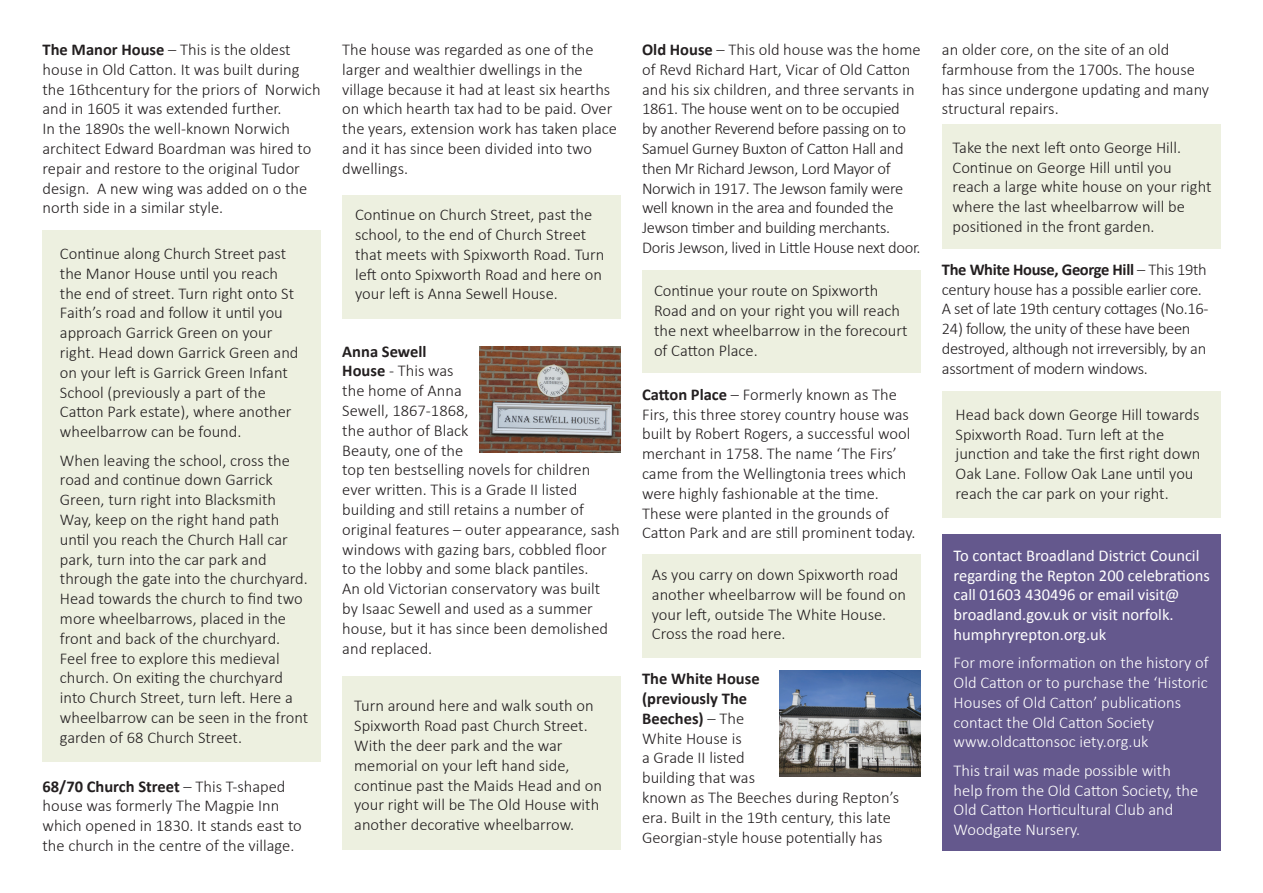
<style>
.page{position:relative;width:1263px;height:893px;background:#fff}
.page>*{position:absolute;margin:0;border:0;box-sizing:border-box;transform-origin:0 0}
.t1{font:300 16.5px/19.8px "Calibri";color:#231f20}
.t2{font:300 16.5px/19.8px "Calibri";letter-spacing:-.02em;color:#231f20}
.t3{font:300 16.5px/19.8px "Calibri";color:#fff}
.t4{font:16.5px/19.8px "Calibri";color:#fff}
.s1{font-weight:700}
</style>
<div class="page">
<div style="left:43px;top:230px;width:278px;height:531px;background:#edf0e0"></div>
<div style="left:342px;top:195px;width:279px;height:124px;background:#edf0e0"></div>
<div style="left:642px;top:270px;width:279px;height:103px;background:#edf0e0"></div>
<div style="left:342px;top:676px;width:279px;height:174px;background:#edf0e0"></div>
<div style="left:642px;top:554px;width:279px;height:104px;background:#edf0e0"></div>
<div style="left:942px;top:125px;width:278px;height:124px;background:#edf0e0"></div>
<div style="left:942px;top:391px;width:278px;height:127px;background:#edf0e0"></div>
<div style="left:942px;top:534px;width:278px;height:316px;background:#64588d"></div>
<img style="left:480px;top:347px;width:141px;height:105px">
<img style="left:779px;top:671px;width:142px;height:105px">
<p class="t1" style="left:43px;top:39px;width:280px"><span class="s1">The Manor House</span> – This is the oldest house in Old Catton. It was built during the 16thcentury for the priors of Norwich and in 1605 it was extended further.<br>In the 1890s the well-known Norwich architect Edward Boardman was hired to repair and restore to the original Tudor design. A new wing was added on o the north side in a similar style.</p>
<p class="t1" style="left:60px;top:243px;width:240px">Continue along Church Street past the Manor House until you reach the end of street. Turn right onto St<br>Faith’s road and follow it until you approach Garrick Green on your right. Head down Garrick Green and on your left is Garrick Green Infant<br>School (previously a part of the<br>Catton Park estate), where another wheelbarrow can be found.</p>
<p class="t1" style="left:60px;top:449px;width:250px">When leaving the school, cross the road and continue down Garrick Green, turn right into Blacksmith Way, keep on the right hand path until you reach the Church Hall car park, turn into the car park and through the gate into the churchyard.<br>Head towards the church to find two more wheelbarrows, placed in the front and back of the churchyard.<br>Feel free to explore this medieval church. On exiting the churchyard into Church Street, turn left. Here a wheelbarrow can be seen in the front garden of 68 Church Street.</p>
<p class="t1" style="left:43px;top:775px;width:261px"><span class="s1">68/70 Church Street</span> – This T-shaped house was formerly The Magpie Inn which opened in 1830. It stands east to the church in the centre of the village.</p>
<p class="t1" style="left:342px;top:39px;width:276px">The house was regarded as one of the larger and wealthier dwellings in the village because it had at least six hearths on which hearth tax had to be paid. Over the years, extension work has taken place and it has since been divided into two dwellings.</p>
<p class="t1" style="left:355px;top:204px;width:251px">Continue on Church Street, past the school, to the end of Church Street that meets with Spixworth Road. Turn left onto Spixworth Road and here on your left is Anna Sewell House.</p>
<p class="t1" style="left:342px;top:340px;width:279px"><span class="s1">Anna Sewell<br>House</span> - This was<br>the home of Anna<br>Sewell, 1867-1868,<br>the author of Black<br>Beauty, one of the<br>top ten bestselling novels for children ever written. This is a Grade II listed building and still retains a number of original features – outer appearance, sash windows with gazing bars, cobbled floor to the lobby and some black pantiles.<br>An old Victorian conservatory was built by Isaac Sewell and used as a summer house, but it has since been demolished and replaced.</p>
<p class="t1" style="left:354px;top:695px;width:249px">Turn around here and walk south on Spixworth Road past Church Street.<br>With the deer park and the war memorial on your left hand side, continue past the Maids Head and on your right will be The Old House with another decorative wheelbarrow.</p>
<p class="t2" style="left:642px;top:39px;width:280px"><span class="s1">Old House</span> – This old house was the home of Revd Richard Hart, Vicar of Old Catton and his six children, and three servants in 1861. The house went on to be occupied<br>by another Reverend before passing on to Samuel Gurney Buxton of Catton Hall and then Mr Richard Jewson, Lord Mayor of Norwich in 1917. The Jewson family were well known in the area and founded the Jewson timber and building merchants.<br>Doris Jewson, lived in Little House next door.</p>
<p class="t1" style="left:654px;top:280px;width:255px">Continue your route on Spixworth<br>Road and on your right you will reach the next wheelbarrow in the forecourt of Catton Place.</p>
<p class="t1" style="left:642px;top:384px;width:275px"><span class="s1">Catton Place</span> – Formerly known as The Firs, this three storey country house was built by Robert Rogers, a successful wool merchant in 1758. The name ‘The Firs’ came from the Wellingtonia trees which were highly fashionable at the time.<br>These were planted in the grounds of Catton Park and are still prominent today.</p>
<p class="t1" style="left:652px;top:564px;width:256px">As you carry on down Spixworth road another wheelbarrow will be found on your left, outside The White House.<br>Cross the road here.</p>
<p class="t1" style="left:642px;top:668px;width:258px"><span class="s1">The White House<br>(previously The<br>Beeches)</span> – The<br>White House is<br>a Grade II listed<br>building that was<br>known as The Beeches during Repton’s era. Built in the 19th century, this late<br>Georgian-style house potentially has</p>
<p class="t1" style="left:942px;top:39px;width:269px">an older core, on the site of an old farmhouse from the 1700s. The house has since undergone updating and many structural repairs.</p>
<p class="t1" style="left:952px;top:137px;width:260px">Take the next left onto George Hill.<br>Continue on George Hill until you reach a large white house on your right where the last wheelbarrow will be positioned in the front garden.</p>
<p class="t2" style="left:942px;top:259px;width:268px"><span class="s1">The White House, George Hill</span> – This 19th century house has a possible earlier core.<br>A set of late 19th century cottages (No.16-</p>
<p class="t2" style="left:942px;top:318px;width:266px">24) follow, the unity of these have been destroyed, although not irreversibly, by an assortment of modern windows.</p>
<p class="t1" style="left:955px;top:404px;width:246px">Head back down George Hill towards Spixworth Road. Turn left at the junction and take the first right down Oak Lane. Follow Oak Lane until you reach the car park on your right.</p>
<p class="t4" style="left:954px;top:545px;width:258px">To contact Broadland District Council regarding the Repton 200 celebrations call 01603 430496 or email visit@ broadland.gov.uk or visit norfolk. humphryrepton.org.uk</p>
<p class="t3" style="left:954px;top:652px;width:257px">For more information on the history of Old Catton or to purchase the ‘Historic Houses of Old Catton’ publications contact the Old Catton Society</p>
<p class="t3" style="left:954px;top:731px;width:196px">www.oldcattonsoc iety.org.uk</p>
<p class="t3" style="left:954px;top:760px;width:246px">This trail was made possible with help from the Old Catton Society, the<br>Old Catton Horticultural Club and<br>Woodgate Nursery.</p>
</div>
